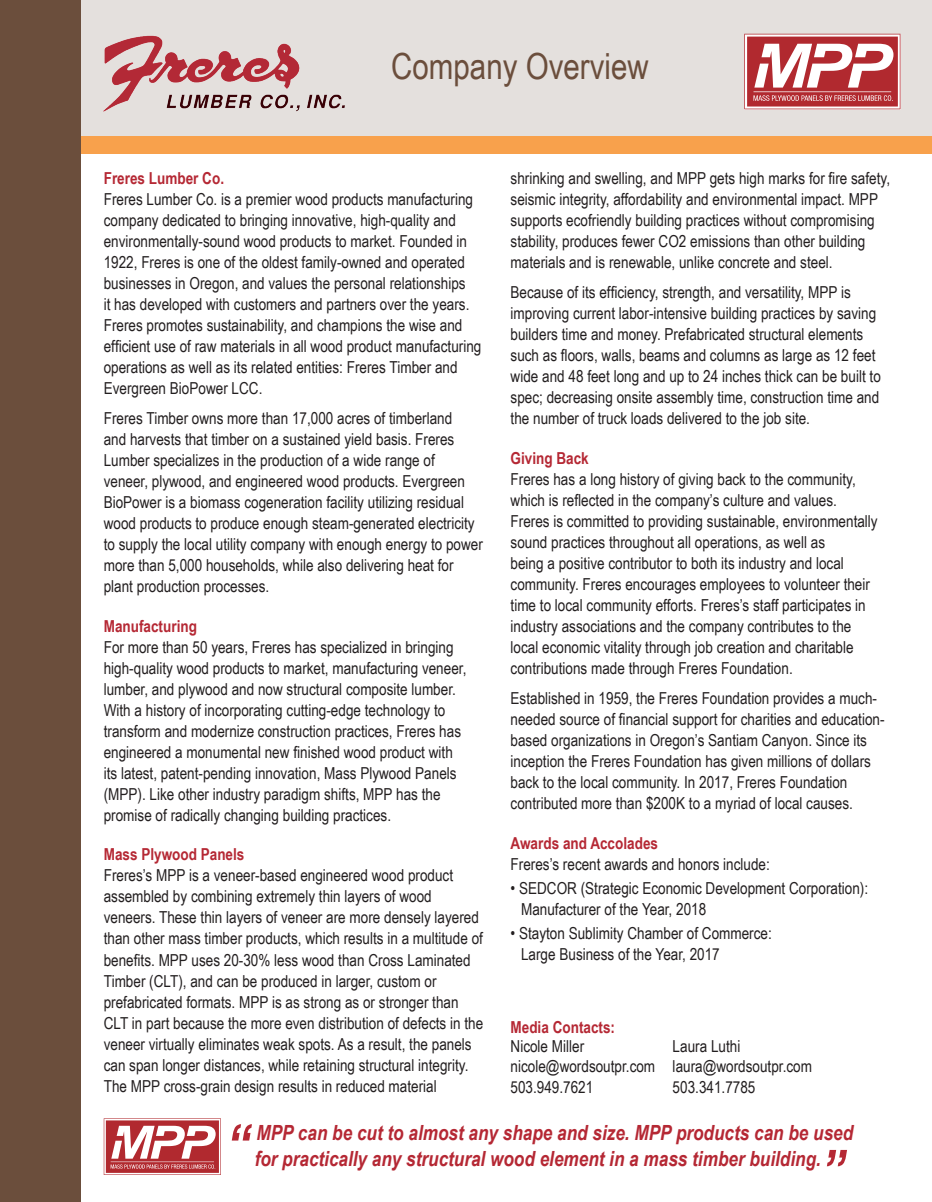
<style>
.page{position:relative;width:932px;height:1202px;background:#fff}
.page>*{position:absolute;margin:0;border:0;box-sizing:border-box;transform-origin:0 0}
.t1{font:italic 700 56.25px "Arial Narrow";color:#b52834}
.t2{font:36px "Arial Narrow";color:#6b4e3c}
.t3{font:italic 700 20.85px/25.8px "Arial Narrow";color:#b52834}
.t4{font:16.5px/21px "Arial Narrow";color:#231f20}
.t5{font:700 16.5px "Arial Narrow";color:#b52834}
</style>
<div class="page">
<div style="left:74px;top:0;width:858px;height:137px;background:#e4e0dd"></div>
<svg style="left:104px;top:1118px;width:117px;height:56px"></svg>
<div style="left:71px;top:137px;width:861px;height:17px;background:#f8a14c"></div>
<div style="left:0;top:0;width:80px;height:1202px;background:#6b4e3c"></div>
<svg style="left:744px;top:34px;width:156px;height:75px;background:#ce797d"></svg>
<img style="left:103px;top:35px;width:242px;height:77px">
<h2 class="t2" style="left:391px;top:40px;width:259px">Company Overview</h2>
<p class="t5" style="left:104px;top:165px;width:122px">Freres Lumber Co.</p>
<p class="t4" style="left:104px;top:188px;width:379px">Freres Lumber Co. is a premier wood products manufacturing company dedicated to bringing innovative, high-quality and environmentally-sound wood products to market. Founded in 1922, Freres is one of the oldest family-owned and operated businesses in Oregon, and values the personal relationships<br>it has developed with customers and partners over the years.<br>Freres promotes sustainability, and champions the wise and efficient use of raw materials in all wood product manufacturing operations as well as its related entities: Freres Timber and Evergreen BioPower LCC.</p>
<p class="t4" style="left:104px;top:407px;width:381px">Freres Timber owns more than 17,000 acres of timberland<br>and harvests that timber on a sustained yield basis. Freres Lumber specializes in the production of a wide range of veneer, plywood, and engineered wood products. Evergreen BioPower is a biomass cogeneration facility utilizing residual wood products to produce enough steam-generated electricity to supply the local utility company with enough energy to power more than 5,000 households, while also delivering heat for plant production processes.</p>
<p class="t5" style="left:104px;top:613px;width:95px">Manufacturing</p>
<p class="t4" style="left:104px;top:636px;width:364px">For more than 50 years, Freres has specialized in bringing high-quality wood products to market, manufacturing veneer, lumber, and plywood and now structural composite lumber.<br>With a history of incorporating cutting-edge technology to transform and modernize construction practices, Freres has engineered a monumental new finished wood product with its latest, patent-pending innovation, Mass Plywood Panels (MPP). Like other industry paradigm shifts, MPP has the promise of radically changing building practices.</p>
<p class="t5" style="left:104px;top:842px;width:142px">Mass Plywood Panels</p>
<p class="t4" style="left:104px;top:864px;width:381px">Freres’s MPP is a veneer-based engineered wood product assembled by combining extremely thin layers of wood veneers. These thin layers of veneer are more densely layered than other mass timber products, which results in a multitude of benefits. MPP uses 20-30% less wood than Cross Laminated Timber (CLT), and can be produced in larger, custom or prefabricated formats. MPP is as strong as or stronger than CLT in part because the more even distribution of defects in the veneer virtually eliminates weak spots. As a result, the panels can span longer distances, while retaining structural integrity.<br>The MPP cross-grain design results in reduced material</p>
<p class="t4" style="left:510px;top:167px;width:381px">shrinking and swelling, and MPP gets high marks for fire safety, seismic integrity, affordability and environmental impact. MPP supports ecofriendly building practices without compromising stability, produces fewer CO2 emissions than other building materials and is renewable, unlike concrete and steel.</p>
<p class="t4" style="left:510px;top:281px;width:372px">Because of its efficiency, strength, and versatility, MPP is improving current labor-intensive building practices by saving builders time and money. Prefabricated structural elements such as floors, walls, beams and columns as large as 12 feet wide and 48 feet long and up to 24 inches thick can be built to spec; decreasing onsite assembly time, construction time and the number of truck loads delivered to the job site.</p>
<p class="t5" style="left:510px;top:445px;width:80px">Giving Back</p>
<p class="t4" style="left:510px;top:468px;width:368px">Freres has a long history of giving back to the community, which is reflected in the company’s culture and values.<br>Freres is committed to providing sustainable, environmentally sound practices throughout all operations, as well as<br>being a positive contributor to both its industry and local community. Freres encourages employees to volunteer their time to local community efforts. Freres’s staff participates in industry associations and the company contributes to the local economic vitality through job creation and charitable contributions made through Freres Foundation.</p>
<p class="t4" style="left:510px;top:687px;width:375px">Established in 1959, the Freres Foundation provides a much&shy;needed source of financial support for charities and education&shy;based organizations in Oregon’s Santiam Canyon. Since its inception the Freres Foundation has given millions of dollars back to the local community. In 2017, Freres Foundation contributed more than $200K to a myriad of local causes.</p>
<p class="t5" style="left:510px;top:830px;width:149px">Awards and Accolades</p>
<p class="t4" style="left:510px;top:852px;width:261px">Freres’s recent awards and honors include:</p>
<p class="t4" style="left:521px;top:876px;width:348px;text-indent:-10px">• SEDCOR (Strategic Economic Development Corporation):<br>Manufacturer of the Year, 2018</p>
<p class="t4" style="left:521px;top:921px;width:252px;text-indent:-10px">• Stayton Sublimity Chamber of Commerce:<br>Large Business of the Year, 2017</p>
<p class="t5" style="left:510px;top:1014px;width:106px">Media Contacts:</p>
<p class="t4" style="left:510px;top:1035px;width:75px">Nicole Miller</p>
<p class="t4" style="left:510px;top:1035px;width:303px;line-height:19.5px;text-indent:162px">Laura Luthi nicole@wordsoutpr.com laura@wordsoutpr.com</p>
<p class="t4" style="left:510px;top:1075px;width:84px">503.949.7621</p>
<p class="t4" style="left:672px;top:1075px;width:84px">503.341.7785</p>
<h1 class="t1" style="left:226px;top:1102px;width:25px">“</h1>
<p class="t3" style="left:255px;top:1119px;width:600px">MPP can be cut to almost any shape and size. MPP products can be used for practically any structural wood element in a mass timber building.</p>
<h1 class="t1" style="left:821px;top:1127px;width:25px">”</h1>
</div>
